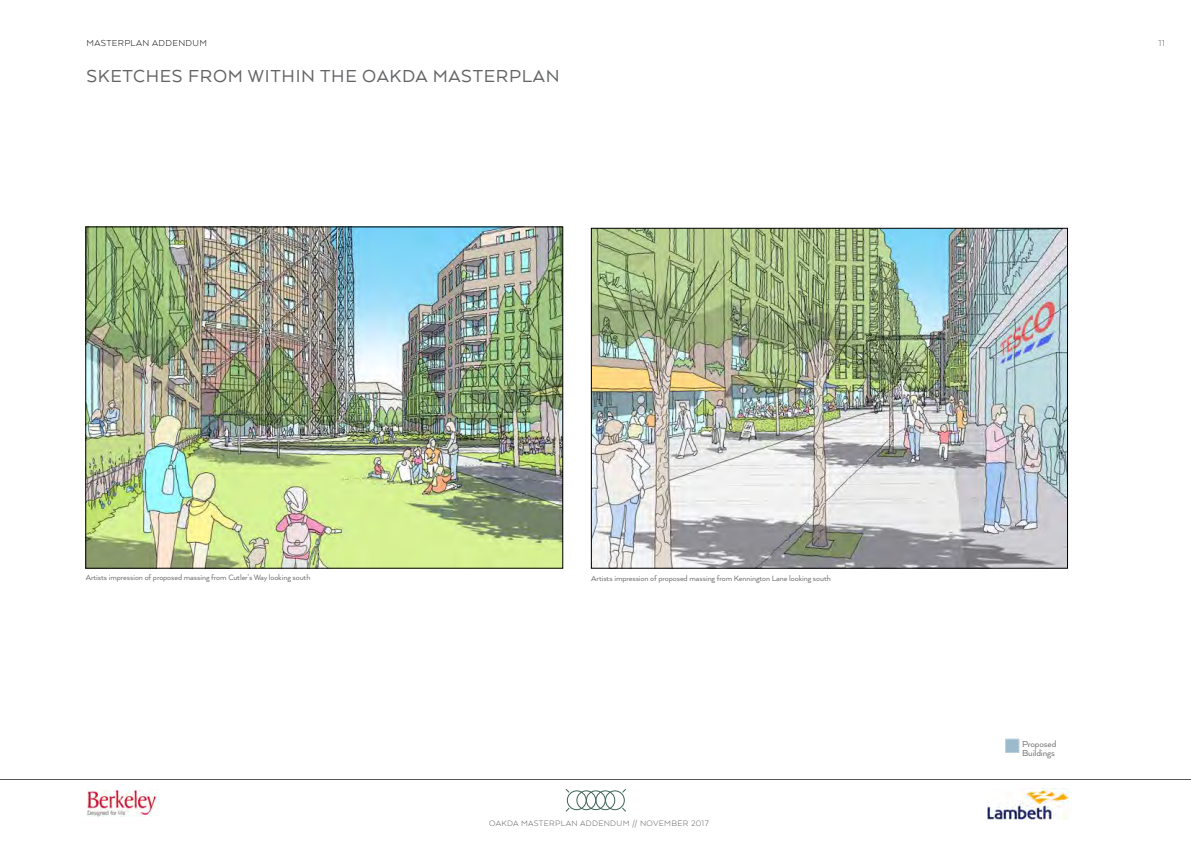
<style>
.page{position:relative;width:1191px;height:842px;background:#fff}
.page>*{position:absolute;margin:0;border:0;box-sizing:border-box;transform-origin:0 0}
.t1{font:20px "Arquitecta";letter-spacing:.035em;color:#636466}
.t2{font:300 10px "Arquitecta";letter-spacing:.035em;color:#000}
.t3{font:10px/9px "Arquitecta";letter-spacing:-.01em;color:#717074}
.t4{font:300 10px "Arquitecta";color:#58595b}
.t5{font:300 9px "Arquitecta";letter-spacing:.035em;color:#58595b}
.t6{font:8.9px "Arquitecta";letter-spacing:-.01em;color:#717074}
</style>
<div class="page">
<img style="left:86px;top:789px;width:73px;height:27px">
<img style="left:988px;top:788px;width:80px;height:31px">
<div style="left:567px;top:790px;width:19px;height:20px;border:1px solid #3e6254;border-radius:50%"></div>
<div style="left:576px;top:790px;width:20px;height:20px;border:1px solid #3e6254;border-radius:50%"></div>
<div style="left:586px;top:790px;width:19px;height:20px;border:1px solid #3e6254;border-radius:50%"></div>
<div style="left:595px;top:790px;width:20px;height:20px;border:1px solid #3e6254;border-radius:50%"></div>
<div style="left:605px;top:790px;width:19px;height:20px;border:1px solid #3e6254;border-radius:50%"></div>
<svg style="left:565px;top:807px;width:5px;height:5px"></svg>
<hr style="left:0;top:779px;width:1191px;height:1px;background:#000">
<img style="left:593px;top:230px;width:472px;height:336px">
<div style="left:591px;top:228px;width:476px;height:340px;border:1px solid #000"></div>
<img style="left:88px;top:229px;width:473px;height:337px">
<div style="left:1005px;top:739px;width:14px;height:13px;background:#9bbacc;border:1px solid #b9cfdb"></div>
<p class="t2" style="left:86px;top:37px;width:122px">MASTERPLAN ADDENDUM</p>
<h1 class="t1" style="left:86px;top:64px;width:475px">SKETCHES FROM WITHIN THE OAKDA MASTERPLAN</h1>
<p class="t4" style="left:1158px;top:37px;width:8px">11</p>
<p class="t6" style="left:86px;top:572px;width:226px">Artists impression of proposed massing from Cutler’s Way looking south</p>
<p class="t6" style="left:591px;top:573px;width:241px">Artists impression of proposed massing from Kennington Lane looking south</p>
<p class="t5" style="left:489px;top:817px;width:221px">OAKDA MASTERPLAN ADDENDUM // NOVEMBER 2017</p>
<p class="t3" style="left:1022px;top:739px;width:36px">Proposed<br>Buildings</p>
</div>
